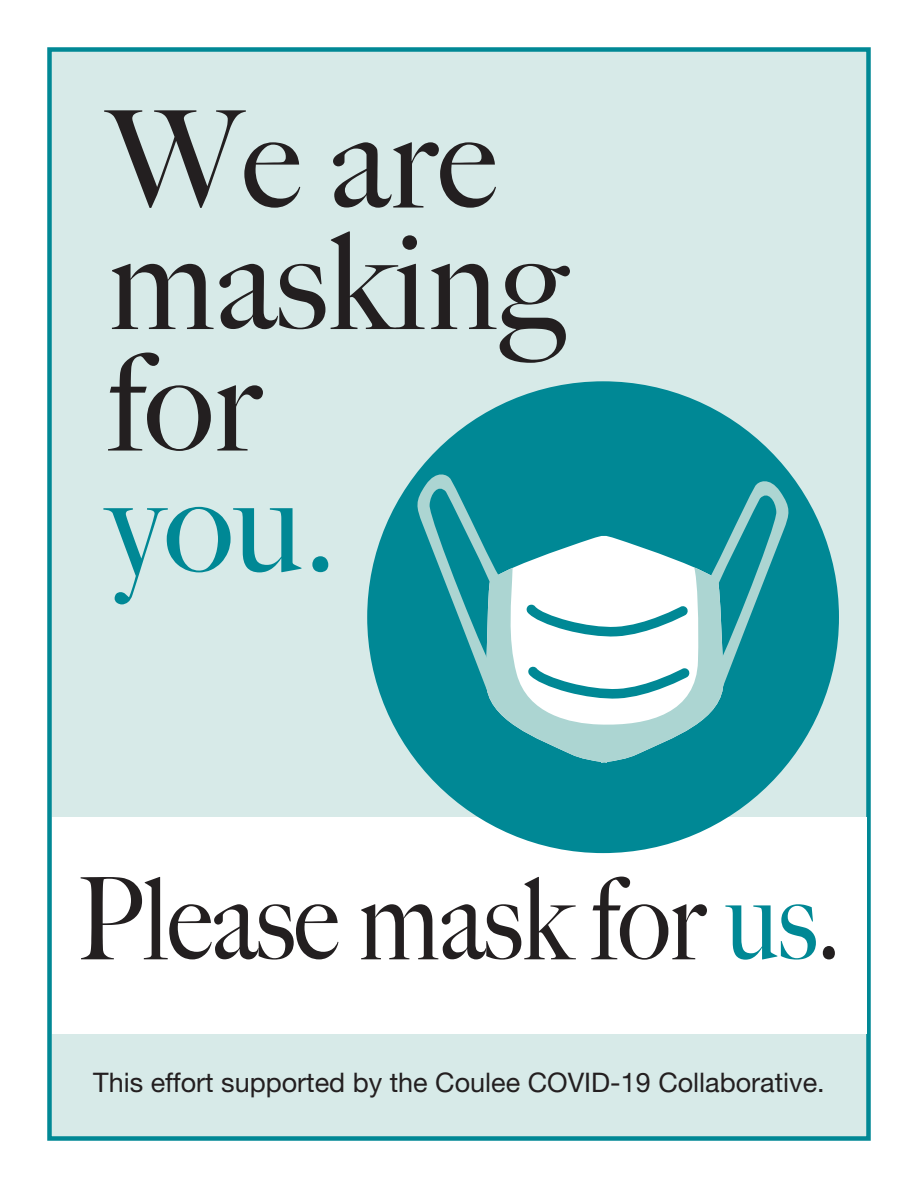
<style>
.page{position:relative;width:918px;height:1188px;background:#fff}
.page>*{position:absolute;margin:0;border:0;box-sizing:border-box;transform-origin:0 0}
.t1{font:500 135px/121.5px "Big Caslon";color:#231f20}
.t2{font:500 135px/121.5px "Big Caslon";color:#008895}
.t3{font:500 114px "Big Caslon";letter-spacing:-.01em;color:#231f20;scale:.9 1}
.t4{font:27px "Helvetica Neue LT Std";color:#231f20}
.s1{color:#231f20}
.s2{color:#008895}
</style>
<div class="page">
<div style="left:47px;top:47px;width:824px;height:1094px;background:#d7eae8;border:4px solid #008895"></div>
<div style="left:52px;top:817px;width:814px;height:217px;background:#fff"></div>
<div style="left:367px;top:381px;width:472px;height:472px;background:#008895;border-radius:50%"></div>
<svg style="left:515px;top:535px;width:178px;height:32px;fill:#fff"></svg>
<svg style="left:415px;top:470px;width:79px;height:218px"></svg>
<svg style="left:715px;top:481px;width:74px;height:200px"></svg>
<svg style="left:486px;top:567px;width:239px;height:196px"></svg>
<p class="t1" style="left:108px;top:94px;width:462px">We are masking</p>
<p class="t2" style="left:108px;top:337px;width:230px"><span class="s1">for </span>you.</p>
<p class="t3" style="left:77px;top:825px;width:851px">Please mask for <span class="s2">us</span>.</p>
<p class="t4" style="left:93px;top:1066px;width:733px">This effort supported by the Coulee COVID-19 Collaborative.</p>
</div>
